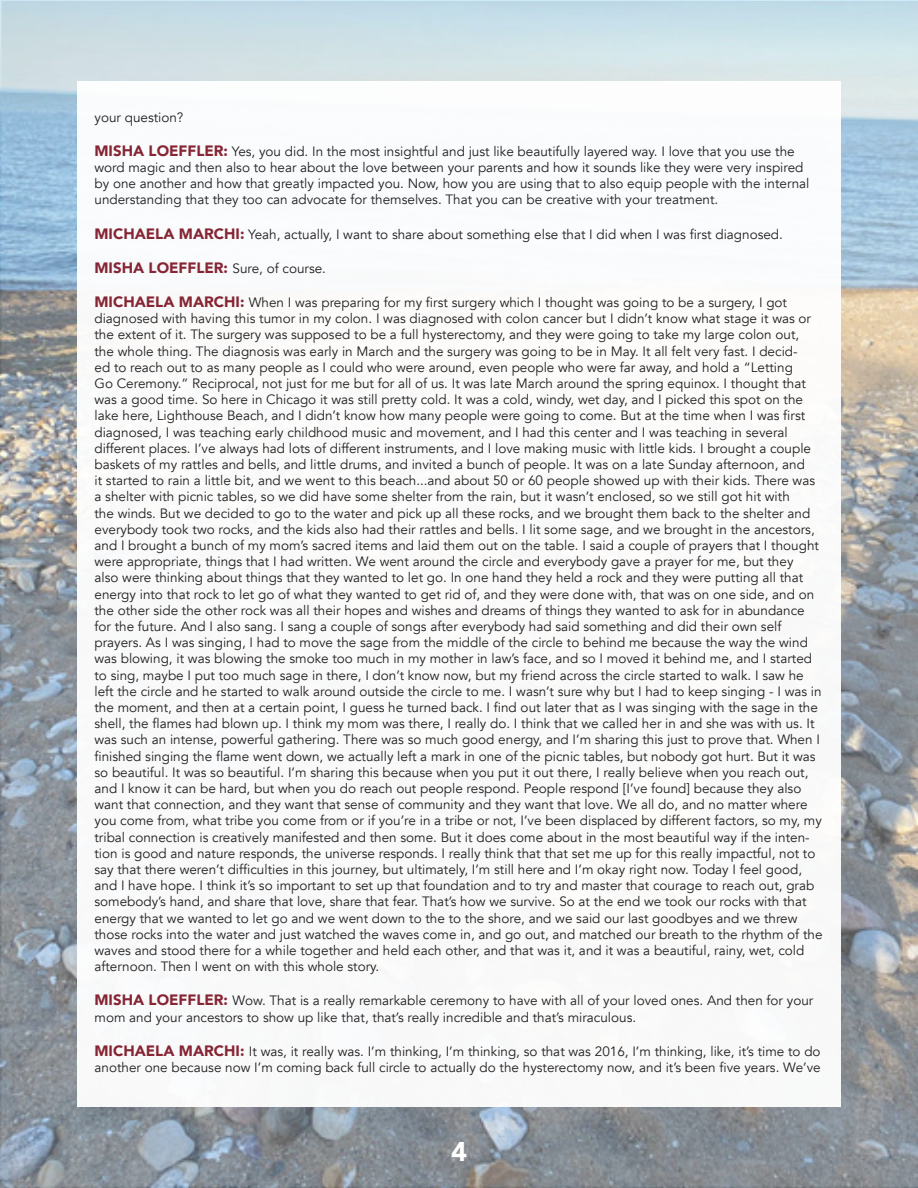
<style>
.page{position:relative;width:918px;height:1188px;background:#fff}
.page>*{position:absolute;margin:0;border:0;box-sizing:border-box;transform-origin:0 0}
.t1{font:900 27px "Avenir";color:#fff}
.t2{font:900 15px "Avenir";color:#862534}
.t3{font:13.5px/16.2px "Avenir";color:#221f1f}
.s1{font-weight:900;font-size:15px;color:#862534}
.s2{font-weight:400;font-size:13.5px;color:#221f1f}
</style>
<div class="page">
<img style="left:2px;top:1px;width:916px;height:1185px">
<div style="left:77px;top:81px;width:764px;height:1026px;background:#fff"></div>
<p class="t3" style="left:94px;top:110px;width:91px">your question?</p>
<p class="t3" style="left:94px;top:143px;width:717px"><span class="s1">MISHA LOEFFLER:</span> Yes, you did. In the most insightful and just like beautifully layered way. I love that you use the word magic and then also to hear about the love between your parents and how it sounds like they were very inspired by one another and how that greatly impacted you. Now, how you are using that to also equip people with the internal understanding that they too can advocate for themselves. That you can be creative with your treatment.</p>
<p class="t3" style="left:94px;top:226px;width:690px"><span class="s1">MICHAELA MARCHI:</span> Yeah, actually, I want to share about something else that I did when I was first diagnosed.</p>
<p class="t2" style="left:94px;top:261px;width:233px">MISHA LOEFFLER: <span class="s2">Sure, of course.</span></p>
<p class="t3" style="left:94px;top:294px;width:730px"><span class="s1">MICHAELA MARCHI:</span> When I was preparing for my first surgery which I thought was going to be a surgery, I got diagnosed with having this tumor in my colon. I was diagnosed with colon cancer but I didn’t know what stage it was or the extent of it. The surgery was supposed to be a full hysterectomy, and they were going to take my large colon out,<br>the whole thing. The diagnosis was early in March and the surgery was going to be in May. It all felt very fast. I decid-<br>ed to reach out to as many people as I could who were around, even people who were far away, and hold a “Letting<br>Go Ceremony.” Reciprocal, not just for me but for all of us. It was late March around the spring equinox. I thought that was a good time. So here in Chicago it was still pretty cold. It was a cold, windy, wet day, and I picked this spot on the lake here, Lighthouse Beach, and I didn’t know how many people were going to come. But at the time when I was first diagnosed, I was teaching early childhood music and movement, and I had this center and I was teaching in several different places. I’ve always had lots of different instruments, and I love making music with little kids. I brought a couple baskets of my rattles and bells, and little drums, and invited a bunch of people. It was on a late Sunday afternoon, and<br>it started to rain a little bit, and we went to this beach...and about 50 or 60 people showed up with their kids. There was a shelter with picnic tables, so we did have some shelter from the rain, but it wasn’t enclosed, so we still got hit with<br>the winds. But we decided to go to the water and pick up all these rocks, and we brought them back to the shelter and everybody took two rocks, and the kids also had their rattles and bells. I lit some sage, and we brought in the ancestors, and I brought a bunch of my mom’s sacred items and laid them out on the table. I said a couple of prayers that I thought were appropriate, things that I had written. We went around the circle and everybody gave a prayer for me, but they<br>also were thinking about things that they wanted to let go. In one hand they held a rock and they were putting all that energy into that rock to let go of what they wanted to get rid of, and they were done with, that was on one side, and on the other side the other rock was all their hopes and wishes and dreams of things they wanted to ask for in abundance for the future. And I also sang. I sang a couple of songs after everybody had said something and did their own self prayers. As I was singing, I had to move the sage from the middle of the circle to behind me because the way the wind was blowing, it was blowing the smoke too much in my mother in law’s face, and so I moved it behind me, and I started to sing, maybe I put too much sage in there, I don’t know now, but my friend across the circle started to walk. I saw he left the circle and he started to walk around outside the circle to me. I wasn’t sure why but I had to keep singing - I was in the moment, and then at a certain point, I guess he turned back. I find out later that as I was singing with the sage in the shell, the flames had blown up. I think my mom was there, I really do. I think that we called her in and she was with us. It was such an intense, powerful gathering. There was so much good energy, and I’m sharing this just to prove that. When I finished singing the flame went down, we actually left a mark in one of the picnic tables, but nobody got hurt. But it was so beautiful. It was so beautiful. I’m sharing this because when you put it out there, I really believe when you reach out, and I know it can be hard, but when you do reach out people respond. People respond [I’ve found] because they also want that connection, and they want that sense of community and they want that love. We all do, and no matter where you come from, what tribe you come from or if you’re in a tribe or not, I’ve been displaced by different factors, so my, my tribal connection is creatively manifested and then some. But it does come about in the most beautiful way if the inten&shy;tion is good and nature responds, the universe responds. I really think that that set me up for this really impactful, not to say that there weren’t difficulties in this journey, but ultimately, I’m still here and I’m okay right now. Today I feel good, and I have hope. I think it’s so important to set up that foundation and to try and master that courage to reach out, grab somebody’s hand, and share that love, share that fear. That’s how we survive. So at the end we took our rocks with that energy that we wanted to let go and we went down to the to the shore, and we said our last goodbyes and we threw those rocks into the water and just watched the waves come in, and go out, and matched our breath to the rhythm of the waves and stood there for a while together and held each other, and that was it, and it was a beautiful, rainy, wet, cold afternoon. Then I went on with this whole story.</p>
<p class="t3" style="left:94px;top:993px;width:720px"><span class="s1">MISHA LOEFFLER:</span> Wow. That is a really remarkable ceremony to have with all of your loved ones. And then for your mom and your ancestors to show up like that, that’s really incredible and that’s miraculous.</p>
<p class="t3" style="left:94px;top:1043px;width:728px"><span class="s1">MICHAELA MARCHI:</span> It was, it really was. I’m thinking, I’m thinking, so that was 2016, I’m thinking, like, it’s time to do another one because now I’m coming back full circle to actually do the hysterectomy now, and it’s been five years. We’ve</p>
<h1 class="t1" style="left:451px;top:1140px;width:17px">4</h1>
</div>
